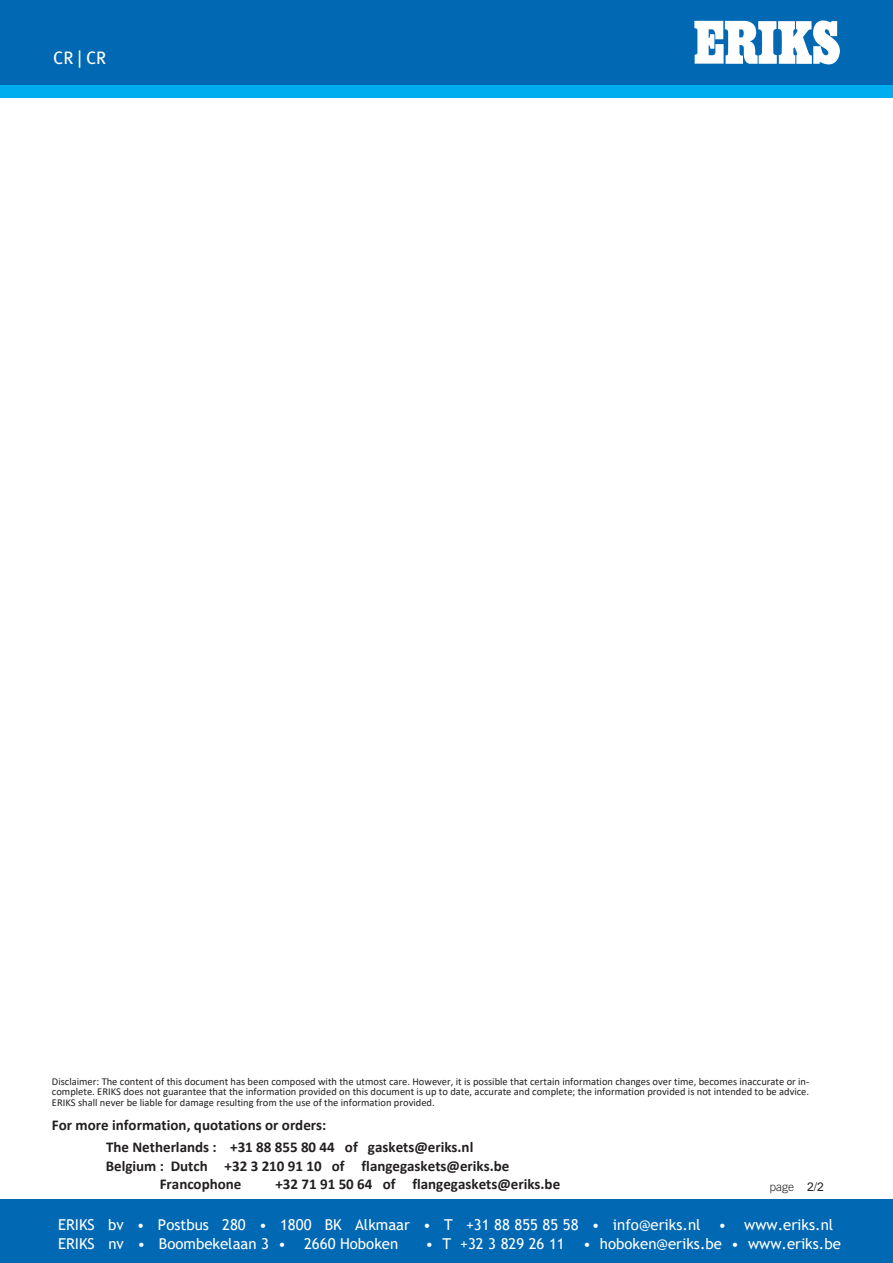
<style>
.page{position:relative;width:893px;height:1263px;background:#fff}
.page>*{position:absolute;margin:0;border:0;box-sizing:border-box;transform-origin:0 0}
.Groep{font:18px "Meta";color:#fff}
.t1{font:15px/18.6px "Trebuchet MS";color:#fff}
.t2{font:700 15px/21.3px "Calibri";color:#231f20}
.t3{font:700 15px "Calibri";color:#231f20}
.t4{font:300 12px "Trade Gothic LT Std";color:#231f20}
.t5{font:10.5px/10.6px "Calibri";color:#231f20;text-align:justify}
.s1{font-style:inherit}
.s2{font-family:"Arial";font-weight:400}
</style>
<div class="page">
<div style="left:0;top:0;width:893px;height:85px;background:#0168b3"></div>
<div style="left:0;top:85px;width:893px;height:13px;background:#00aeef"></div>
<div style="left:0;top:1199px;width:893px;height:64px;background:#0168b3"></div>
<svg style="left:694px;top:21px;width:146px;height:44px"></svg>
<p class="Groep" style="left:53px;top:47px;width:55px">CR | CR</p>
<p class="t5" style="left:52px;top:1076px;width:759px">Disclaimer: The content of this document has been composed with the utmost care. However, it is possible that certain information changes over time, becomes inaccurate or in&shy;complete. ERIKS does not guarantee that the information provided on this document is up to date, accurate and complete; the information provided is not intended to be advice.<br>ERIKS shall never be liable for damage resulting from the use of the information provided.</p>
<h2 class="t2" style="left:106px;top:1114px;width:369px;text-indent:-54px">For more information, quotations or orders:<br>The Netherlands : +31 <span class="s1">88 855 80 44</span> of <span class="s1">gaskets</span>@eriks.nl</h2>
<h2 class="t2" style="left:160px;top:1157px;width:351px;line-height:17.9px;text-indent:-54px">Belgium <span class="s1">:</span> Dutch +32 3 210 91 10 <span class="s1">of f</span>langegaskets@eriks.be<br><span class="s1">Francophone</span></h2>
<h2 class="t3" style="left:275px;top:1173px;width:286px">+32 71 91 50 64 of flangegaskets@eriks.be</h2>
<h2 class="t1" style="left:58px;top:1215px;width:777px">ERIKS bv • Postbus 280 • 1800 BK Alkmaar • T +31 88 855 85 58 • info@eriks.nl • www.eriks.nl<br>ERIKS nv • Boombekelaan 3 • 2660 Hoboken</h2>
<p class="t4" style="left:769px;top:1179px;width:56px">page <span class="s2">2</span>/<span class="s2">2</span></p>
<h2 class="t1" style="left:425px;top:1234px;width:417px">• T +32 3 829 26 11 • hoboken@eriks.be • www.eriks.be</h2>
</div>
